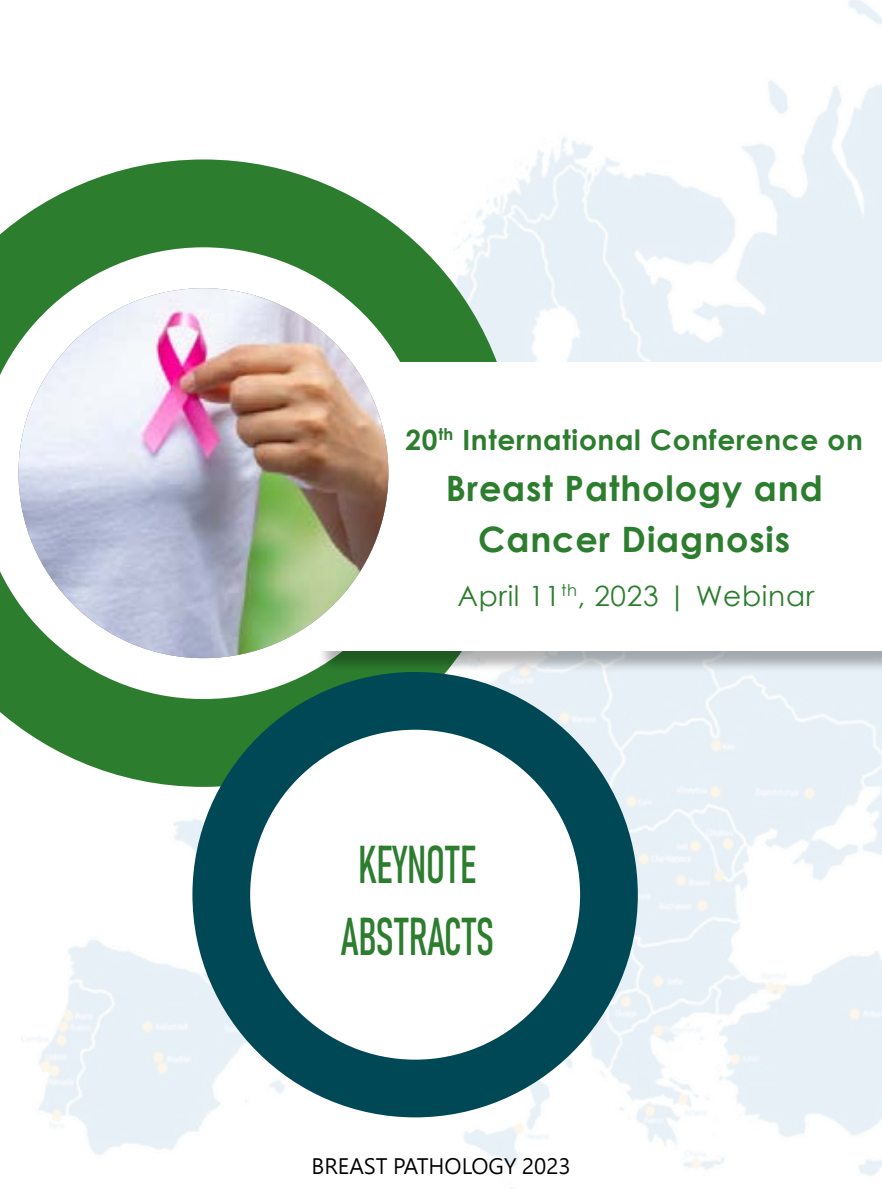
<style>
.page{position:relative;width:882px;height:1197px;background:#fff}
.page>*{position:absolute;margin:0;border:0;box-sizing:border-box;transform-origin:0 0}
.t1{font:52.5px/71.4px "Bahnschrift";color:#2d7d2f;text-align:center;scale:.8 1}
.t2{font:700 35px/51.1px "Century Gothic";letter-spacing:.025em;color:#2d7d2f;text-align:center}
.t3{font:700 28px "Century Gothic";letter-spacing:.025em;color:#2d7d2f}
.t4{font:28px "Century Gothic";letter-spacing:.025em;color:#2d7d2f}
.t5{font:21px "Microsoft Jheng Hei UI Regular";color:#000}
</style>
<div class="page">
<img style="left:21px;top:0;width:861px;height:1189px">
<svg style="left:0;top:159px;width:517px;height:628px;fill:#2d7d2f"></svg>
<svg style="left:0;top:247px;width:429px;height:452px"></svg>
<div style="left:318px;top:365px;width:564px;height:308px;background:#000;opacity:.3"></div>
<div style="left:315px;top:362px;width:567px;height:289px;background:#fff"></div>
<div style="left:192px;top:672px;width:446px;height:445px;background:#004855;border-radius:50%"></div>
<div style="left:250px;top:730px;width:330px;height:330px;background:#fff;border-radius:50%"></div>
<img style="left:19px;top:288px;width:369px;height:370px;border-radius:185px">
<p class="t3" style="left:406px;top:418px;width:459px">20<sup>th</sup> International Conference on</p>
<p class="t2" style="left:446px;top:461px;width:379px">Breast Pathology and<br>Cancer Diagnosis</p>
<p class="t4" style="left:457px;top:576px;width:358px">April 11<sup>th</sup>, 2023 | Webinar</p>
<h1 class="t1" style="left:340px;top:826px;width:194px">KEYNOTE<br>ABSTRACTS</h1>
<p class="t5" style="left:311px;top:1153px;width:261px">BREAST PATHOLOGY 2023</p>
</div>
